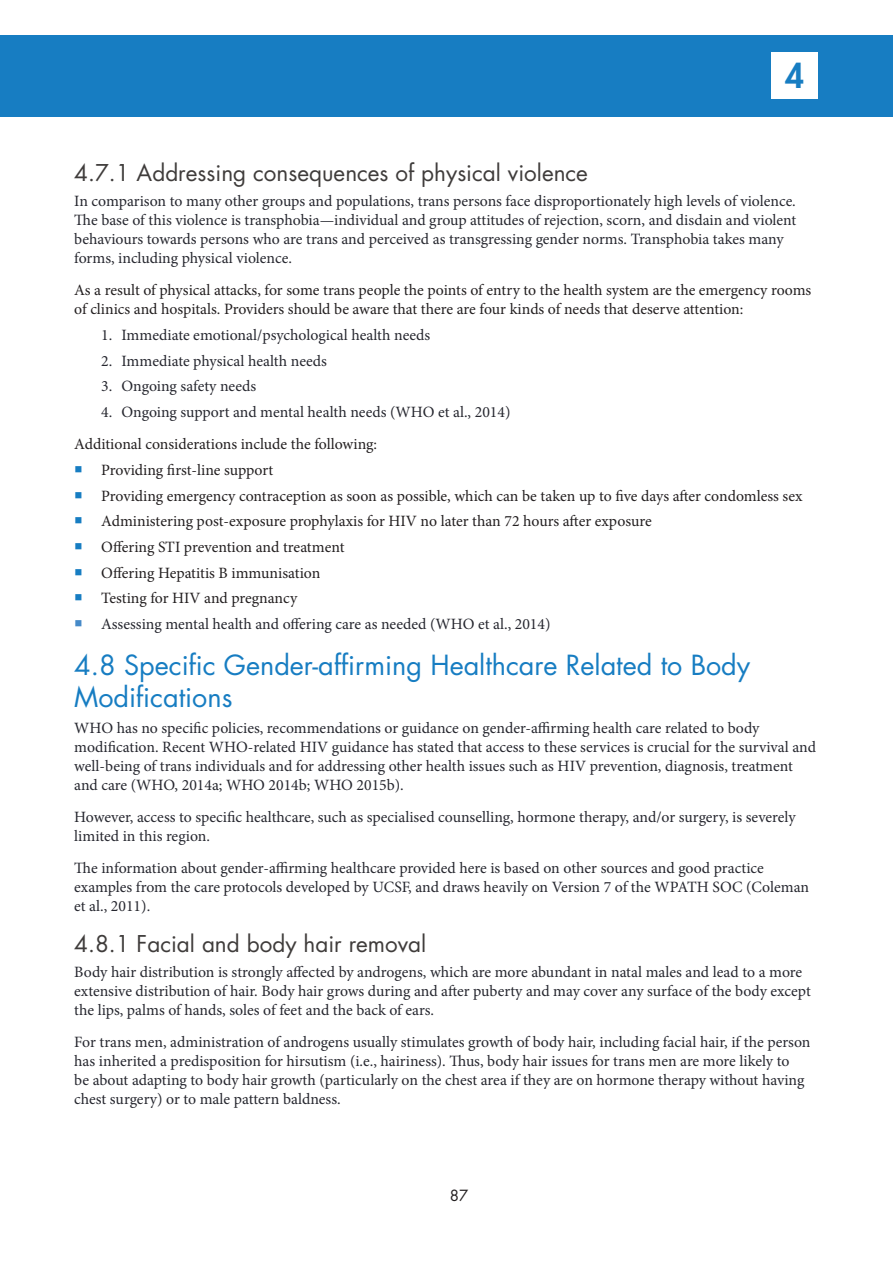
<style>
.page{position:relative;width:893px;height:1263px;background:#fff}
.page>*{position:absolute;margin:0;border:0;box-sizing:border-box;transform-origin:0 0}
.t1{font:800 33px "Futura Std";color:#177dc2}
.E-Heading_1{font:27px/32.4px "Futura Std";color:#177dc2}
.Heading_2{font:22.5px "Futura Std";color:#3f3c3b}
.Body{font:15.75px/18.9px "Minion Pro";color:#26272f}
.Body_before_Bullets{font:15.75px/18.9px "Minion Pro";color:#231f20}
.t2{font:15px "Futura Std";color:#231f20}
</style>
<div class="page">
<div style="left:0;top:35px;width:893px;height:81px;background:#177dc2"></div>
<div style="left:772px;top:53px;width:46px;height:46px;background:#fff"></div>
<h1 class="t1" style="left:785px;top:55px;width:21px">4</h1>
<p class="Heading_2" style="left:74px;top:158px;width:515px">4.7.1 Addressing consequences of physical violence</p>
<p class="Body" style="left:74px;top:192px;width:724px">In comparison to many other groups and populations, trans persons face disproportionately high levels of violence.<br>The base of this violence is transphobia—individual and group attitudes of rejection, scorn, and disdain and violent behaviours towards persons who are trans and perceived as transgressing gender norms. Transphobia takes many forms, including physical violence.</p>
<p class="Body_before_Bullets" style="left:74px;top:281px;width:738px">As a result of physical attacks, for some trans people the points of entry to the health system are the emergency rooms of clinics and hospitals. Providers should be aware that there are four kinds of needs that deserve attention:</p>
<p class="Body" style="left:101px;top:325px;width:331px">1. Immediate emotional/psychological health needs</p>
<p class="Body" style="left:101px;top:351px;width:227px">2. Immediate physical health needs</p>
<p class="Body" style="left:101px;top:377px;width:156px">3. Ongoing safety needs</p>
<p class="Body" style="left:101px;top:402px;width:411px">4. Ongoing support and mental health needs (WHO et al., 2014)</p>
<p class="Body_before_Bullets" style="left:74px;top:435px;width:304px">Additional considerations include the following:</p>
<p class="Body_before_Bullets" style="left:101px;top:460px;width:173px">Providing first-line support</p>
<p class="Body_before_Bullets" style="left:101px;top:486px;width:703px">Providing emergency contraception as soon as possible, which can be taken up to five days after condomless sex</p>
<p class="Body_before_Bullets" style="left:101px;top:512px;width:552px">Administering post-exposure prophylaxis for HIV no later than 72 hours after exposure</p>
<p class="Body_before_Bullets" style="left:101px;top:537px;width:245px">Offering STI prevention and treatment</p>
<p class="Body_before_Bullets" style="left:101px;top:563px;width:221px">Offering Hepatitis B immunisation</p>
<p class="Body_before_Bullets" style="left:101px;top:589px;width:198px">Testing for HIV and pregnancy</p>
<p class="Body" style="left:101px;top:614px;width:451px">Assessing mental health and offering care as needed (WHO et al., 2014)</p>
<p class="E-Heading_1" style="left:74px;top:649px;width:677px">4.8 Specific Gender-affirming Healthcare Related to Body<br>Modifications</p>
<p class="Body" style="left:74px;top:718px;width:743px">WHO has no specific policies, recommendations or guidance on gender-affirming health care related to body modification. Recent WHO-related HIV guidance has stated that access to these services is crucial for the survival and well-being of trans individuals and for addressing other health issues such as HIV prevention, diagnosis, treatment and care (WHO, 2014a; WHO 2014b; WHO 2015b).</p>
<p class="Body" style="left:74px;top:807px;width:723px">However, access to specific healthcare, such as specialised counselling, hormone therapy, and/or surgery, is severely limited in this region.</p>
<p class="Body" style="left:74px;top:859px;width:736px">The information about gender-affirming healthcare provided here is based on other sources and good practice examples from the care protocols developed by UCSF, and draws heavily on Version 7 of the WPATH SOC (Coleman et al., 2011).</p>
<p class="Heading_2" style="left:74px;top:929px;width:354px">4.8.1 Facial and body hair removal</p>
<p class="Body" style="left:74px;top:963px;width:738px">Body hair distribution is strongly affected by androgens, which are more abundant in natal males and lead to a more extensive distribution of hair. Body hair grows during and after puberty and may cover any surface of the body except the lips, palms of hands, soles of feet and the back of ears.</p>
<p class="Body" style="left:74px;top:1033px;width:738px">For trans men, administration of androgens usually stimulates growth of body hair, including facial hair, if the person has inherited a predisposition for hirsutism (i.e., hairiness). Thus, body hair issues for trans men are more likely to<br>be about adapting to body hair growth (particularly on the chest area if they are on hormone therapy without having chest surgery) or to male pattern baldness.</p>
<p class="t2" style="left:450px;top:1186px;width:20px">87</p>
</div>
